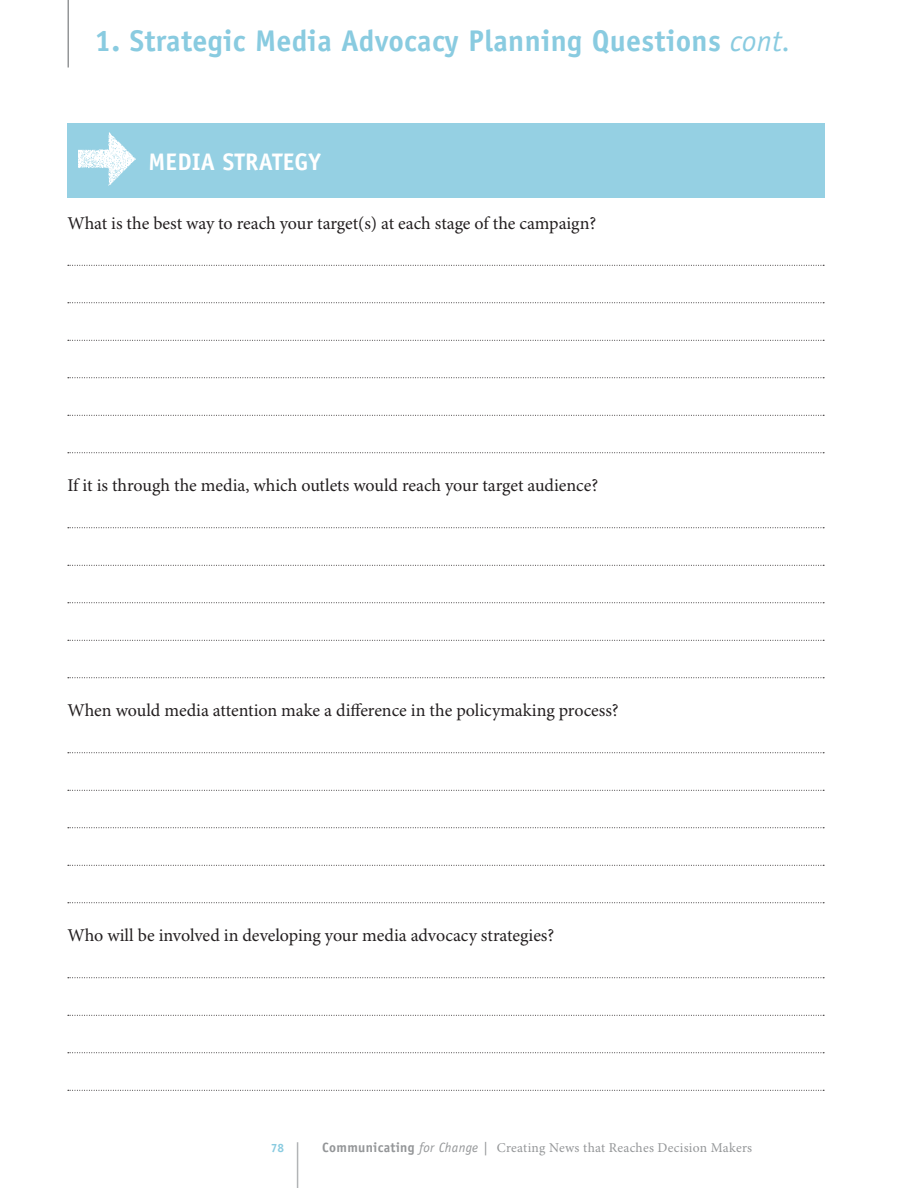
<style>
.page{position:relative;width:918px;height:1188px;background:#fff}
.page>*{position:absolute;margin:0;border:0;box-sizing:border-box;transform-origin:0 0}
.t1{font:700 30px "Officina Sans";letter-spacing:.01em;color:#89cbe0}
.t2{font:700 24px "Officina Sans";color:#fff}
.t3{font:18px "Minion Pro";letter-spacing:-.005em;color:#231f20}
.t4{font:13.5px "Minion Pro";letter-spacing:.02em;color:#949698}
.t5{font:700 12px "Officina Sans";color:#89cbe0}
.s1{font-weight:400;font-style:italic}
.s2{font-family:"Officina Sans";font-weight:700}
.s3{font-family:"Officina Sans";font-style:italic}
</style>
<div class="page">
<hr style="left:297px;top:1142px;width:1px;height:46px;background:#b2b4b6">
<hr style="left:68px;top:0;width:1px;height:68px;background:#949698">
<svg style="left:68px;top:265px;width:756px;height:1px"></svg>
<svg style="left:68px;top:302px;width:756px;height:1px"></svg>
<svg style="left:68px;top:340px;width:756px;height:1px"></svg>
<svg style="left:68px;top:377px;width:756px;height:1px"></svg>
<svg style="left:68px;top:415px;width:756px;height:1px"></svg>
<svg style="left:68px;top:452px;width:756px;height:1px"></svg>
<svg style="left:68px;top:527px;width:756px;height:1px"></svg>
<svg style="left:68px;top:565px;width:756px;height:1px"></svg>
<svg style="left:68px;top:602px;width:756px;height:1px"></svg>
<svg style="left:68px;top:640px;width:756px;height:1px"></svg>
<svg style="left:68px;top:677px;width:756px;height:1px"></svg>
<svg style="left:68px;top:752px;width:756px;height:1px"></svg>
<svg style="left:68px;top:790px;width:756px;height:1px"></svg>
<svg style="left:68px;top:827px;width:756px;height:1px"></svg>
<svg style="left:68px;top:865px;width:756px;height:1px"></svg>
<svg style="left:68px;top:902px;width:756px;height:1px"></svg>
<svg style="left:68px;top:977px;width:756px;height:1px"></svg>
<svg style="left:68px;top:1015px;width:756px;height:1px"></svg>
<svg style="left:68px;top:1052px;width:756px;height:1px"></svg>
<svg style="left:68px;top:1090px;width:756px;height:1px"></svg>
<div style="left:68px;top:123px;width:757px;height:74px;background:#95d0e3"></div>
<img style="left:79px;top:133px;width:57px;height:53px">
<h1 class="t1" style="left:94px;top:22px;width:698px">1. Strategic Media Advocacy Planning Questions <span class="s1">cont.</span></h1>
<h2 class="t2" style="left:148px;top:146px;width:14px">MEDIA</h2>
<h2 class="t2" style="left:223px;top:146px;width:13px">STRATE</h2>
<h2 class="t2" style="left:295px;top:146px;width:28px">GY</h2>
<p class="t3" style="left:68px;top:212px;width:530px">What is the best way to reach your target(s) at each stage of the campaign?</p>
<p class="t3" style="left:68px;top:475px;width:532px">If it is through the media, which outlets would reach your target audience?</p>
<p class="t3" style="left:68px;top:700px;width:553px">When would media attention make a difference in the policymaking process?</p>
<p class="t3" style="left:68px;top:925px;width:488px">Who will be involved in developing your media advocacy strategies?</p>
<p class="t5" style="left:271px;top:1140px;width:15px">78</p>
<p class="t4" style="left:322px;top:1140px;width:431px"><span class="s2">Communicating</span> <span class="s3">for Change |</span> Creating News that Reaches Decision Makers</p>
</div>
